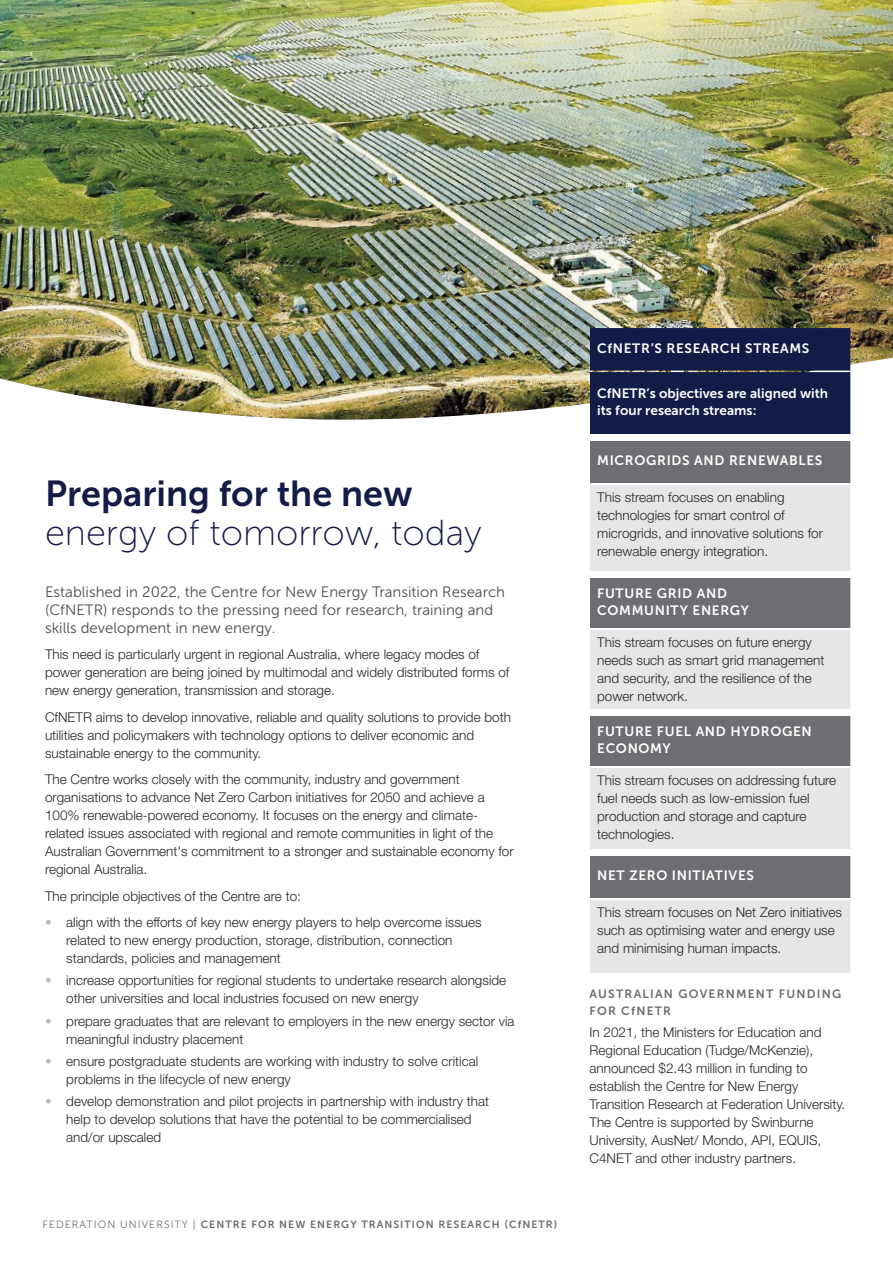
<style>
.page{position:relative;width:893px;height:1263px;background:#fff}
.page>*{position:absolute;margin:0;border:0;box-sizing:border-box;transform-origin:0 0}
.t1{font:36px/39px "Museo Sans 100";color:#121c47}
.t2{font:15px/18px "Museo Sans 300";color:#4c4d4f}
.t3{font:300 13.5px/18px "Helvetica Neue LT";color:#272526}
.t4{font:13.5px/16.5px "Museo Sans 700";letter-spacing:.05em;color:#fff}
.t5{font:13.5px/16.5px "Museo Sans 700";color:#fff}
.t6{font:12px/16.5px "Museo Sans 700";letter-spacing:.1em;color:#6c6e71}
.t7{font:10.5px "Museo Sans 700";letter-spacing:.1em;color:#6c6e71}
.s1{font-family:"Museo Sans 700"}
.s2{color:#b9bbbe}
.s3{font-family:"Museo Sans 300"}
</style>
<div class="page">
<img style="left:0;top:0;width:893px;height:420px">
<div style="left:590px;top:372px;width:260px;height:63px;background:#121c47"></div>
<div style="left:590px;top:441px;width:260px;height:43px;background:#6c6e71"></div>
<div style="left:590px;top:485px;width:260px;height:86px;background:#e6e6e8"></div>
<div style="left:590px;top:577px;width:260px;height:52px;background:#6c6e71"></div>
<div style="left:590px;top:630px;width:260px;height:79px;background:#e6e6e8"></div>
<div style="left:590px;top:715px;width:260px;height:51px;background:#6c6e71"></div>
<div style="left:590px;top:768px;width:260px;height:81px;background:#e6e6e8"></div>
<div style="left:590px;top:855px;width:260px;height:43px;background:#6c6e71"></div>
<div style="left:590px;top:900px;width:260px;height:73px;background:#e6e6e8"></div>
<hr style="left:850px;top:364px;width:2px;height:609px;background:#fff">
<hr style="left:588px;top:403px;width:2px;height:570px;background:#fff">
<div style="left:588px;top:327px;width:264px;height:76px;background:#121c47"></div>
<svg style="left:814px;top:371px;width:36px;height:1px"></svg>
<img style="left:590px;top:371px;width:224px;height:1px">
<p class="t1" style="left:45px;top:477px;width:438px"><span class="s1">Preparing for the new </span>energy of tomorrow, today</p>
<p class="t2" style="left:45px;top:584px;width:462px">Established in 2022, the Centre for New Energy Transition Research (CfNETR) responds to the pressing need for research, training and skills development in new energy.</p>
<p class="t3" style="left:45px;top:647px;width:466px">This need is particularly urgent in regional Australia, where legacy modes of power generation are being joined by multimodal and widely distributed forms of new energy generation, transmission and storage.</p>
<p class="t3" style="left:45px;top:709px;width:467px">CfNETR aims to develop innovative, reliable and quality solutions to provide both utilities and policymakers with technology options to deliver economic and sustainable energy to the community.</p>
<p class="t3" style="left:45px;top:772px;width:470px">The Centre works closely with the community, industry and government organisations to advance Net Zero Carbon initiatives for 2050 and achieve a 100% renewable-powered economy. It focuses on the energy and climate&shy;related issues associated with regional and remote communities in light of the Australian Government's commitment to a stronger and sustainable economy for regional Australia.</p>
<p class="t3" style="left:45px;top:888px;width:257px">The principle objectives of the Centre are to:</p>
<p class="t3" style="left:66px;top:915px;width:417px;text-indent:-21px"><span class="s2">•</span> align with the efforts of key new energy players to help overcome issues related to new energy production, storage, distribution, connection standards, policies and management</p>
<p class="t3" style="left:66px;top:973px;width:441px;text-indent:-21px"><span class="s2">•</span> increase opportunities for regional students to undertake research alongside other universities and local industries focused on new energy</p>
<p class="t3" style="left:66px;top:1013px;width:450px;text-indent:-21px"><span class="s2">•</span> prepare graduates that are relevant to employers in the new energy sector via meaningful industry placement</p>
<p class="t3" style="left:66px;top:1053px;width:413px;text-indent:-21px"><span class="s2">•</span> ensure postgraduate students are working with industry to solve critical problems in the lifecycle of new energy</p>
<p class="t3" style="left:66px;top:1094px;width:424px;text-indent:-21px"><span class="s2">•</span> develop demonstration and pilot projects in partnership with industry that help to develop solutions that have the potential to be commercialised and/or upscaled</p>
<p class="t7" style="left:43px;top:1221px;width:516px"><span class="s3">FEDERATION UNIVERSITY |</span> CENTRE FOR NEW ENERGY TRANSITION RESEARCH (CfNETR)</p>
<p class="t4" style="left:597px;top:341px;width:214px">CfNETR’S RESEARCH STREAMS</p>
<p class="t5" style="left:597px;top:387px;width:232px">CfNETR’s objectives are aligned with its four research streams:</p>
<p class="t4" style="left:597px;top:454px;width:227px">MICROGRIDS AND RENEWABLES</p>
<p class="t3" style="left:597px;top:490px;width:227px">This stream focuses on enabling technologies for smart control of microgrids, and innovative solutions for renewable energy integration.</p>
<p class="t4" style="left:597px;top:586px;width:153px">FUTURE GRID AND<br>COMMUNITY ENERGY</p>
<p class="t3" style="left:597px;top:635px;width:229px">This stream focuses on future energy needs such as smart grid management and security, and the resilience of the power network.</p>
<p class="t4" style="left:597px;top:724px;width:216px">FUTURE FUEL AND HYDROGEN<br>ECONOMY</p>
<p class="t3" style="left:597px;top:773px;width:241px">This stream focuses on addressing future fuel needs such as low-emission fuel production and storage and capture technologies.</p>
<p class="t4" style="left:597px;top:869px;width:158px">NET ZERO INITIATIVES</p>
<p class="t3" style="left:597px;top:904px;width:246px">This stream focuses on Net Zero initiatives such as optimising water and energy use and minimising human impacts.</p>
<p class="t6" style="left:589px;top:987px;width:253px">AUSTRALIAN GOVERNMENT FUNDING<br>FOR CfNETR</p>
<p class="t3" style="left:589px;top:1025px;width:257px">In 2021, the Ministers for Education and Regional Education (Tudge/McKenzie), announced $2.43 million in funding to establish the Centre for New Energy Transition Research at Federation University.<br>The Centre is supported by Swinburne University, AusNet/ Mondo, API, EQUIS, C4NET and other industry partners.</p>
</div>
